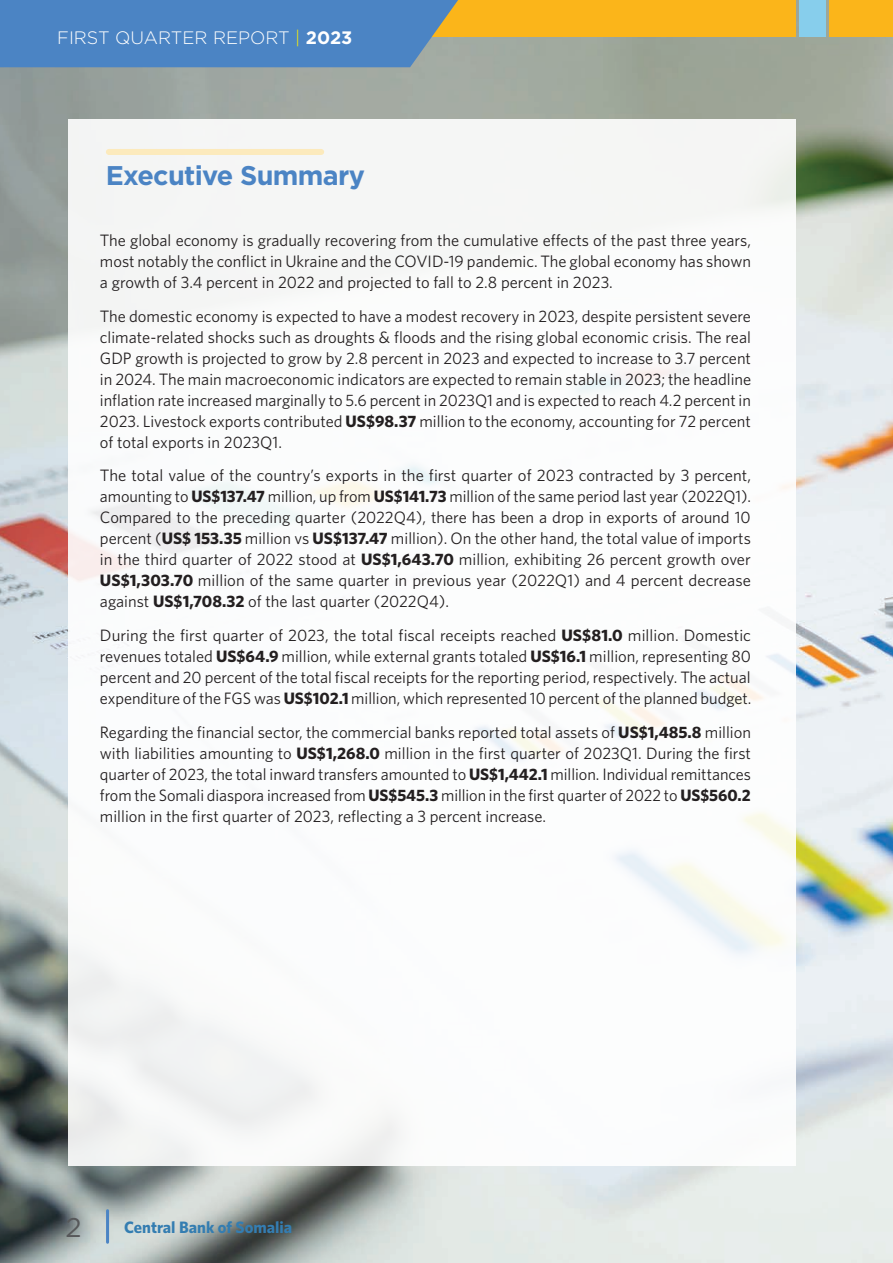
<style>
.page{position:relative;width:893px;height:1263px;background:#fff}
.page>*{position:absolute;margin:0;border:0;box-sizing:border-box;transform-origin:0 0}
.t1{font:700 27px "Gotham";letter-spacing:-.025em;color:#4b84c4}
.t2{font:27px "Gotham";color:#57585a}
.t3{font:300 18px "Gotham";color:#fff}
.t4{font:16.5px/21px "Whitney HTF";color:#231f20;text-align:justify}
.t5{font:700 16.5px "Whitney HTF";color:#347db1}
.s1{color:#fff101}
.s2{font-weight:700}
</style>
<div class="page">
<img style="left:0;top:0;width:893px;height:1263px">
<div style="left:383px;top:0;width:412px;height:36px;background:#fbb51a"></div>
<div style="left:830px;top:0;width:63px;height:36px;background:#fbb51a"></div>
<div style="left:799px;top:0;width:27px;height:36px;background:#87ceec"></div>
<svg style="left:0;top:0;width:467px;height:67px;background:#5387be"></svg>
<hr style="left:106px;top:1211px;width:3px;height:31px;background:#4b84c4">
<div style="left:68px;top:119px;width:727px;height:1046px;background:#fff"></div>
<div style="left:109px;top:149px;width:211px;height:6px;background:#fceabc"></div>
<p class="t3" style="left:57px;top:26px;width:297px">FIRST QUARTER REPORT <span class="s1">|</span> <span class="s2">2023</span></p>
<h1 class="t1" style="left:106px;top:157px;width:261px">Executive Summary</h1>
<p class="t4" style="left:100px;top:229px;width:653px">The global economy is gradually recovering from the cumulative effects of the past three years, most notably the conflict in Ukraine and the COVID-19 pandemic. The global economy has shown a growth of 3.4 percent in 2022 and projected to fall to 2.8 percent in 2023.</p>
<p class="t4" style="left:100px;top:305px;width:653px">The domestic economy is expected to have a modest recovery in 2023, despite persistent severe climate-related shocks such as droughts &amp; floods and the rising global economic crisis. The real GDP growth is projected to grow by 2.8 percent in 2023 and expected to increase to 3.7 percent in 2024. The main macroeconomic indicators are expected to remain stable in 2023; the headline inflation rate increased marginally to 5.6 percent in 2023Q1 and is expected to reach 4.2 percent in 2023. Livestock exports contributed <span class="s2">US$98.37</span> million to the economy, accounting for 72 percent of total exports in 2023Q1.</p>
<p class="t4" style="left:100px;top:465px;width:653px">The total value of the country’s exports in the first quarter of 2023 contracted by 3 percent, amounting to <span class="s2">US$137.47</span> million, up from <span class="s2">US$141.73</span> million of the same period last year (2022Q1).<br>Compared to the preceding quarter (2022Q4), there has been a drop in exports of around 10 percent (<span class="s2">US$ 153.35</span> million vs <span class="s2">US$137.47</span> million). On the other hand, the total value of imports in the third quarter of 2022 stood at <span class="s2">US$1,643.70</span> million, exhibiting 26 percent growth over <span class="s2">US$1,303.70</span> million of the same quarter in previous year (2022Q1) and 4 percent decrease against <span class="s2">US$1,708.32</span> of the last quarter (2022Q4).</p>
<p class="t4" style="left:100px;top:624px;width:653px">During the first quarter of 2023, the total fiscal receipts reached <span class="s2">US$81.0</span> million. Domestic revenues totaled <span class="s2">US$64.9</span> million, while external grants totaled <span class="s2">US$16.1</span> million, representing 80 percent and 20 percent of the total fiscal receipts for the reporting period, respectively. The actual expenditure of the FGS was <span class="s2">US$102.1</span> million, which represented 10 percent of the planned budget.</p>
<p class="t4" style="left:100px;top:721px;width:653px">Regarding the financial sector, the commercial banks reported total assets of <span class="s2">US$1,485.8</span> million with liabilities amounting to <span class="s2">US$1,268.0</span> million in the first quarter of 2023Q1. During the first quarter of 2023, the total inward transfers amounted to <span class="s2">US$1,442.1</span> million. Individual remittances from the Somali diaspora increased from <span class="s2">US$545.3</span> million in the first quarter of 2022 to <span class="s2">US$560.2 </span>million in the first quarter of 2023, reflecting a 3 percent increase.</p>
<h1 class="t2" style="left:66px;top:1210px;width:18px">2</h1>
<p class="t5" style="left:124px;top:1217px;width:169px">Central Bank of Somalia</p>
</div>
